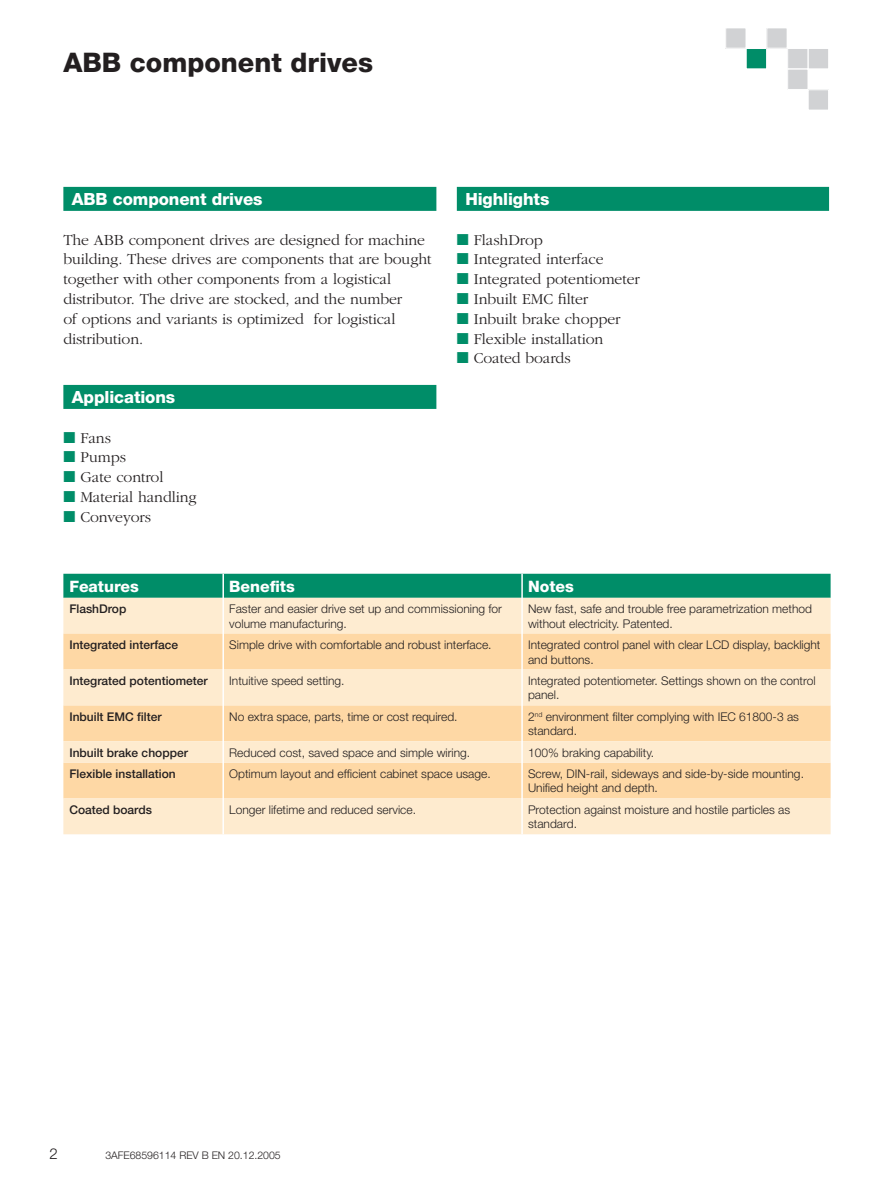
<style>
.page{position:relative;width:892px;height:1186px;background:#fff}
.page>*{position:absolute;margin:0;border:0;box-sizing:border-box;transform-origin:0 0}
.t1{font:800 27px "Helvetica Neue";color:#231f20}
.t2{font:800 16.8px "Helvetica Neue";letter-spacing:-.005em;color:#fff}
.t3{font:300 15.75px/19.8px "Garamond";letter-spacing:-.005em;color:#231f20}
.t4{font:800 15.75px "Helvetica Neue";color:#fff}
.t5{font:300 15px "Helvetica Neue";color:#231f20}
.t6{font:300 12px/14.4px "Helvetica Neue";color:#231f20}
.t7{font:500 12px "Helvetica Neue";color:#231f20}
.t8{font:300 10.5px "Helvetica Neue";color:#231f20}
.s1{color:#008d68}
</style>
<div class="page">
<div style="left:725px;top:28px;width:21px;height:20px;background:#d1d2d4"></div>
<div style="left:725px;top:27px;width:21px;height:22px;border:1px solid #fff"></div>
<div style="left:746px;top:48px;width:20px;height:21px;background:#008d68"></div>
<div style="left:746px;top:48px;width:21px;height:21px;border:1px solid #fff"></div>
<div style="left:767px;top:28px;width:20px;height:20px;background:#d1d2d4"></div>
<div style="left:766px;top:27px;width:21px;height:22px;border:1px solid #fff"></div>
<div style="left:787px;top:48px;width:21px;height:21px;background:#d1d2d4"></div>
<div style="left:787px;top:48px;width:21px;height:21px;border:1px solid #fff"></div>
<div style="left:808px;top:48px;width:20px;height:21px;background:#d1d2d4"></div>
<div style="left:808px;top:48px;width:21px;height:21px;border:1px solid #fff"></div>
<div style="left:787px;top:69px;width:21px;height:20px;background:#d1d2d4"></div>
<div style="left:787px;top:69px;width:21px;height:21px;border:1px solid #fff"></div>
<div style="left:808px;top:90px;width:20px;height:20px;background:#d1d2d4"></div>
<div style="left:808px;top:89px;width:21px;height:21px;border:1px solid #fff"></div>
<div style="left:63px;top:187px;width:373px;height:24px;background:#008d68"></div>
<div style="left:63px;top:385px;width:373px;height:24px;background:#008d68"></div>
<div style="left:457px;top:187px;width:372px;height:24px;background:#008d68"></div>
<svg style="left:63px;top:574px;width:767px;height:60px;background:#99c6a7"></svg>
<div style="left:63px;top:634px;width:767px;height:35px;background:#fed8a5"></div>
<svg style="left:63px;top:669px;width:767px;height:165px;background:#fee2bd"></svg>
<hr style="left:222px;top:574px;width:2px;height:24px;background:#fff">
<hr style="left:521px;top:574px;width:2px;height:24px;background:#fff">
<hr style="left:222px;top:598px;width:2px;height:36px;background:#fff">
<hr style="left:521px;top:598px;width:2px;height:36px;background:#fff">
<hr style="left:222px;top:634px;width:2px;height:35px;background:#fff">
<hr style="left:521px;top:634px;width:2px;height:35px;background:#fff">
<hr style="left:222px;top:669px;width:2px;height:36px;background:#fff">
<hr style="left:521px;top:669px;width:2px;height:36px;background:#fff">
<hr style="left:222px;top:705px;width:2px;height:36px;background:#fff">
<hr style="left:521px;top:705px;width:2px;height:36px;background:#fff">
<hr style="left:222px;top:741px;width:2px;height:21px;background:#fff">
<hr style="left:521px;top:741px;width:2px;height:21px;background:#fff">
<hr style="left:222px;top:762px;width:2px;height:36px;background:#fff">
<hr style="left:521px;top:762px;width:2px;height:36px;background:#fff">
<hr style="left:222px;top:798px;width:2px;height:36px;background:#fff">
<hr style="left:521px;top:798px;width:2px;height:36px;background:#fff">
<h1 class="t1" style="left:63px;top:52px;width:311px">ABB component drives</h1>
<h2 class="t2" style="left:72px;top:193px;width:192px">ABB component drives</h2>
<p class="t3" style="left:63px;top:231px;width:370px">The ABB component drives are designed for machine building. These drives are components that are bought together with other components from a logistical distributor. The drive are stocked, and the number<br>of options and variants is optimized for logistical distribution.</p>
<h2 class="t2" style="left:72px;top:391px;width:105px">Applications</h2>
<h3 class="t3" style="left:63px;top:429px;width:49px"><span class="s1">■</span> Fans</h3>
<h3 class="t3" style="left:63px;top:449px;width:64px"><span class="s1">■</span> Pumps</h3>
<h3 class="t3" style="left:63px;top:468px;width:102px"><span class="s1">■</span> Gate control</h3>
<h3 class="t3" style="left:63px;top:488px;width:135px"><span class="s1">■</span> Material handling</h3>
<h3 class="t3" style="left:63px;top:508px;width:89px"><span class="s1">■</span> Conveyors</h3>
<h2 class="t2" style="left:465px;top:193px;width:85px">Highlights</h2>
<h3 class="t3" style="left:457px;top:231px;width:88px"><span class="s1">■</span> FlashDrop</h3>
<h3 class="t3" style="left:457px;top:251px;width:148px"><span class="s1">■</span> Integrated interface</h3>
<h3 class="t3" style="left:457px;top:270px;width:184px"><span class="s1">■</span> Integrated potentiometer</h3>
<h3 class="t3" style="left:457px;top:290px;width:133px"><span class="s1">■</span> Inbuilt EMC filter</h3>
<h3 class="t3" style="left:457px;top:310px;width:165px"><span class="s1">■</span> Inbuilt brake chopper</h3>
<h3 class="t3" style="left:457px;top:330px;width:148px"><span class="s1">■</span> Flexible installation</h3>
<h3 class="t3" style="left:457px;top:350px;width:115px"><span class="s1">■</span> Coated boards</h3>
<h3 class="t4" style="left:69px;top:580px;width:71px">Features</h3>
<h3 class="t4" style="left:229px;top:580px;width:67px">Benefits</h3>
<h3 class="t4" style="left:528px;top:580px;width:47px">Notes</h3>
<p class="t7" style="left:69px;top:604px;width:58px">FlashDrop</p>
<p class="t6" style="left:229px;top:603px;width:274px">Faster and easier drive set up and commissioning for volume manufacturing.</p>
<p class="t6" style="left:528px;top:603px;width:285px">New fast, safe and trouble free parametrization method without electricity. Patented.</p>
<p class="t7" style="left:69px;top:640px;width:110px">Integrated interface</p>
<p class="t6" style="left:229px;top:639px;width:264px">Simple drive with comfortable and robust interface.</p>
<p class="t6" style="left:528px;top:639px;width:294px">Integrated control panel with clear LCD display, backlight and buttons.</p>
<p class="t7" style="left:69px;top:676px;width:140px">Integrated potentiometer</p>
<p class="t6" style="left:229px;top:674px;width:117px">Intuitive speed setting.</p>
<p class="t6" style="left:528px;top:674px;width:289px">Integrated potentiometer. Settings shown on the control panel.</p>
<p class="t7" style="left:69px;top:712px;width:94px">Inbuilt EMC filter</p>
<p class="t6" style="left:229px;top:710px;width:230px">No extra space, parts, time or cost required.</p>
<p class="t6" style="left:528px;top:710px;width:272px">2<sup>nd</sup> environment filter complying with IEC 61800-3 as standard.</p>
<p class="t7" style="left:69px;top:748px;width:120px">Inbuilt brake chopper</p>
<p class="t6" style="left:229px;top:746px;width:242px">Reduced cost, saved space and simple wiring.</p>
<p class="t6" style="left:528px;top:746px;width:128px">100% braking capability.</p>
<p class="t7" style="left:69px;top:769px;width:108px">Flexible installation</p>
<p class="t6" style="left:229px;top:768px;width:263px">Optimum layout and efficient cabinet space usage.</p>
<p class="t6" style="left:528px;top:768px;width:277px">Screw, DIN-rail, sideways and side-by-side mounting.<br>Unified height and depth.</p>
<p class="t7" style="left:69px;top:805px;width:84px">Coated boards</p>
<p class="t6" style="left:229px;top:803px;width:188px">Longer lifetime and reduced service.</p>
<p class="t6" style="left:528px;top:803px;width:264px">Protection against moisture and hostile particles as standard.</p>
<p class="t5" style="left:49px;top:1148px;width:10px">2</p>
<p class="t8" style="left:105px;top:1152px;width:177px">3AFE68596114 REV B EN 20.12.2005</p>
</div>
